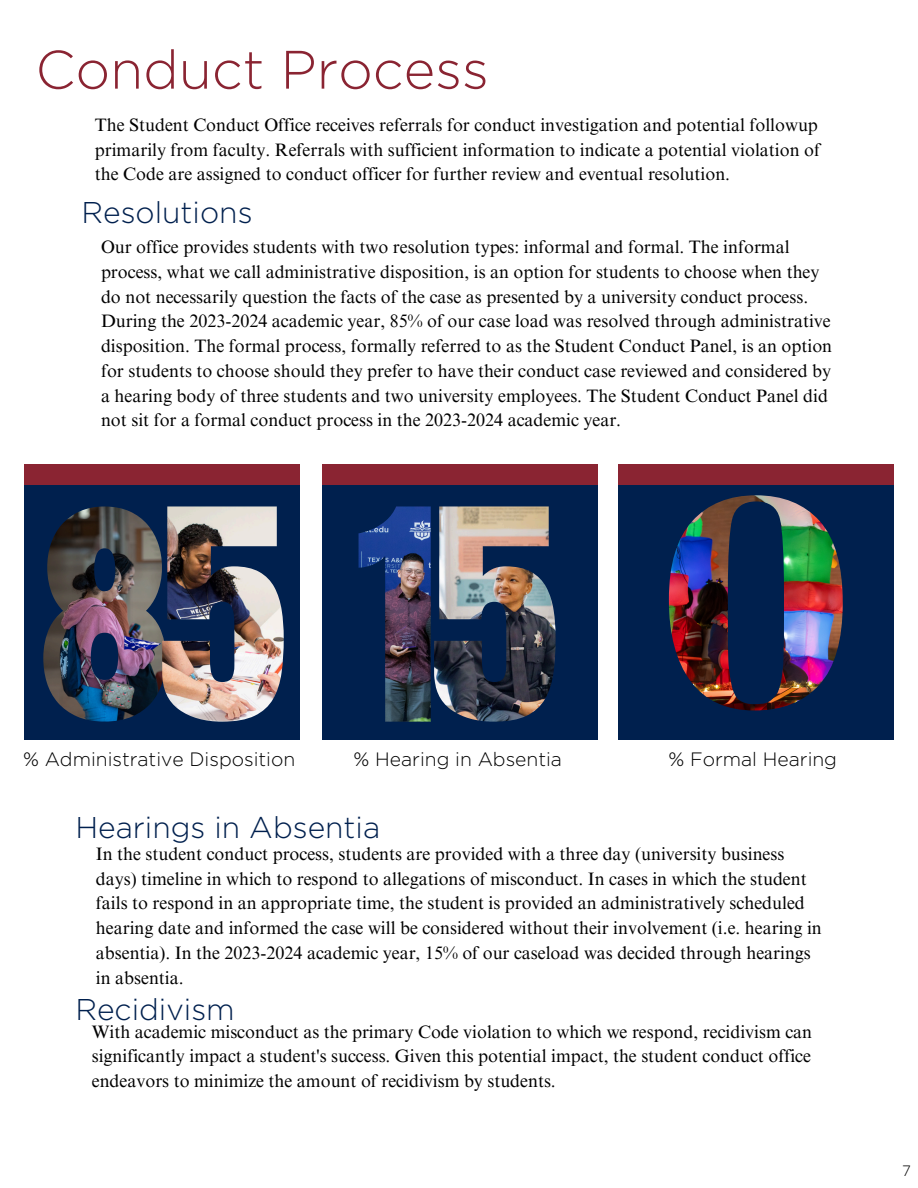
<style>
.page{position:relative;width:918px;height:1188px;background:#fff}
.page>*{position:absolute;margin:0;border:0;box-sizing:border-box;transform-origin:0 0}
.t1{font:300 54px "Gotham";color:#8a2432}
.t2{font:300 30px "Gotham";color:#00204e}
.t3{font:300 19.35px "Gotham";color:#000}
.t4{font:18px/24.8px "Times NRMT Pro";color:#000}
.t5{font:300 15px "Gotham";color:#000}
</style>
<div class="page">
<div style="left:25px;top:464px;width:275px;height:276px;background:#8a2432"></div>
<div style="left:25px;top:485px;width:275px;height:255px;background:#00204e"></div>
<div style="left:323px;top:464px;width:275px;height:276px;background:#8a2432"></div>
<div style="left:323px;top:485px;width:275px;height:255px;background:#00204e"></div>
<div style="left:618px;top:464px;width:275px;height:276px;background:#8a2432"></div>
<div style="left:618px;top:485px;width:275px;height:255px;background:#00204e"></div>
<img style="left:43px;top:506px;width:119px;height:216px">
<img style="left:359px;top:506px;width:72px;height:216px">
<img style="left:669px;top:495px;width:174px;height:215px">
<img style="left:434px;top:506px;width:122px;height:216px">
<img style="left:162px;top:506px;width:122px;height:216px">
<p class="t1" style="left:35px;top:37px;width:455px">Conduct Process</p>
<p class="t4" style="left:95px;top:115px;width:727px">The Student Conduct Office receives referrals for conduct investigation and potential followup primarily from faculty. Referrals with sufficient information to indicate a potential violation of the Code are assigned to conduct officer for further review and eventual resolution.</p>
<p class="t2" style="left:82px;top:194px;width:173px">Resolutions</p>
<p class="t4" style="left:101px;top:237px;width:733px">Our office provides students with two resolution types: informal and formal. The informal process, what we call administrative disposition, is an option for students to choose when they do not necessarily question the facts of the case as presented by a university conduct process.<br>During the 2023-2024 academic year, 85% of our case load was resolved through administrative disposition. The formal process, formally referred to as the Student Conduct Panel, is an option for students to choose should they prefer to have their conduct case reviewed and considered by a hearing body of three students and two university employees. The Student Conduct Panel did not sit for a formal conduct process in the 2023-2024 academic year.</p>
<p class="t3" style="left:23px;top:747px;width:274px">% Administrative Disposition</p>
<p class="t3" style="left:354px;top:747px;width:210px">% Hearing in Absentia</p>
<p class="t3" style="left:668px;top:747px;width:170px">% Formal Hearing</p>
<h2 class="t2" style="left:75px;top:809px;width:306px">Hearings in Absentia</h2>
<p class="t4" style="left:96px;top:844px;width:727px">In the student conduct process, students are provided with a three day (university business days) timeline in which to respond to allegations of misconduct. In cases in which the student fails to respond in an appropriate time, the student is provided an administratively scheduled hearing date and informed the case will be considered without their involvement (i.e. hearing in absentia). In the 2023-2024 academic year, 15% of our caseload was decided through hearings in absentia.</p>
<h2 class="t2" style="left:75px;top:992px;width:161px">Recidivism</h2>
<p class="t4" style="left:92px;top:1021px;width:722px;text-align:justify">With academic misconduct as the primary Code violation to which we respond, recidivism can significantly impact a student's success. Given this potential impact, the student conduct office endeavors to minimize the amount of recidivism by students.</p>
<p class="t5" style="left:902px;top:1161px;width:10px">7</p>
</div>
